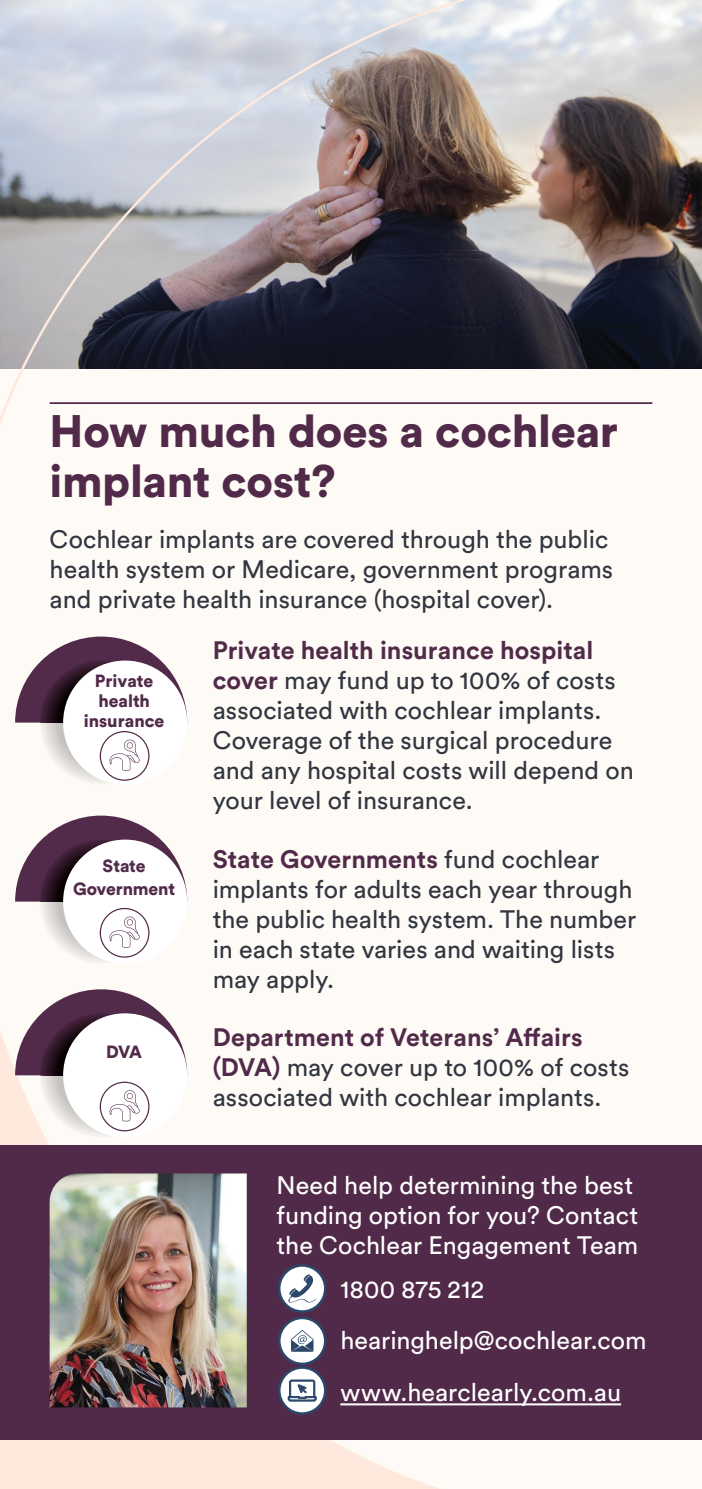
<style>
.page{position:relative;width:702px;height:1489px;background:#fff}
.page>*{position:absolute;margin:0;border:0;box-sizing:border-box;transform-origin:0 0}
.Headline{font:900 45px/50px "Circular Std";letter-spacing:-.005em;color:#512a4a}
.Body_Copy{font:25px/30px "Circular Std";color:#323640}
.Body_Copy-2{font:25px/30px "Circular Std";color:#fff}
.t1{font:900 17.5px/20px "Circular Std";letter-spacing:-.005em;color:#512a4a}
.s1{font-weight:700;color:#512a4a}
</style>
<div class="page">
<div style="left:0;top:0;width:702px;height:1488px;background:#fefaf5"></div>
<img style="left:0;top:0;width:702px;height:424px">
<svg style="left:0;top:897px;width:633px;height:591px"></svg>
<div style="left:0;top:1144px;width:702px;height:295px;background:#512a4a"></div>
<hr style="left:340px;top:1403px;width:281px;height:2px;background:#fff">
<img style="left:50px;top:1173px;width:197px;height:234px">
<svg style="left:279px;top:1317px;width:46px;height:46px"></svg>
<div style="left:278px;top:1316px;width:48px;height:48px;border:2px solid #2b4769;border-radius:50%"></div>
<svg style="left:291px;top:1329px;width:22px;height:22px"></svg>
<svg style="left:279px;top:1367px;width:46px;height:46px"></svg>
<div style="left:278px;top:1366px;width:48px;height:48px;border:2px solid #2b4769;border-radius:50%"></div>
<svg style="left:287px;top:1378px;width:30px;height:23px"></svg>
<svg style="left:279px;top:1265px;width:46px;height:46px"></svg>
<div style="left:278px;top:1264px;width:48px;height:48px;border:2px solid #2b4769;border-radius:50%"></div>
<svg style="left:288px;top:1273px;width:28px;height:29px"></svg>
<hr style="left:701px;top:1144px;width:1px;height:295px;background:#fec552">
<hr style="left:50px;top:402px;width:602px;height:2px;background:#512a4a">
<svg style="left:15px;top:636px;width:172px;height:86px"></svg>
<div style="left:63px;top:660px;width:124px;height:124px;background:#fff;border-radius:50%"></div>
<svg style="left:100px;top:731px;width:49px;height:49px"></svg>
<svg style="left:15px;top:815px;width:172px;height:86px"></svg>
<div style="left:63px;top:839px;width:124px;height:124px;background:#fff;border-radius:50%"></div>
<svg style="left:100px;top:907px;width:49px;height:50px"></svg>
<svg style="left:15px;top:989px;width:172px;height:86px"></svg>
<div style="left:63px;top:1013px;width:124px;height:124px;background:#fff;border-radius:50%"></div>
<svg style="left:100px;top:1081px;width:49px;height:50px"></svg>
<p class="Headline" style="left:50px;top:404px;width:570px">How much does a cochlear implant cost?</p>
<p class="Body_Copy" style="left:50px;top:523px;width:565px">Cochlear implants are covered through the public health system or Medicare, government programs and private health insurance (hospital cover).</p>
<p class="Body_Copy" style="left:213px;top:635px;width:422px"><span class="s1">Private health insurance hospital cover</span> may fund up to 100% of costs associated with cochlear implants.<br>Coverage of the surgical procedure and any hospital costs will depend on your level of insurance.</p>
<p class="Body_Copy" style="left:213px;top:843px;width:425px"><span class="s1">State Governments</span> fund cochlear implants for adults each year through the public health system. The number in each state varies and waiting lists may apply.</p>
<p class="Body_Copy" style="left:213px;top:1021px;width:418px"><span class="s1">Department of Veterans’ Affairs (DVA)</span> may cover up to 100% of costs associated with cochlear implants.</p>
<p class="t1" style="left:95px;top:670px;width:60px">Private health</p>
<p class="t1" style="left:84px;top:710px;width:82px">insurance</p>
<p class="t1" style="left:73px;top:854px;width:103px;line-height:22.5px;text-align:center">State<br>Government</p>
<p class="t1" style="left:106px;top:1041px;width:37px">DVA</p>
<p class="Body_Copy-2" style="left:276px;top:1169px;width:363px">Need help determining the best funding option for you? Contact the Cochlear Engagement Team</p>
<p class="Body_Copy-2" style="left:340px;top:1273px;width:145px">1800 875 212</p>
<p class="Body_Copy-2" style="left:340px;top:1324px;width:308px">hearinghelp@cochlear.com</p>
<p class="Body_Copy-2" style="left:340px;top:1376px;width:282px">www.hearclearly.com.au</p>
</div>
